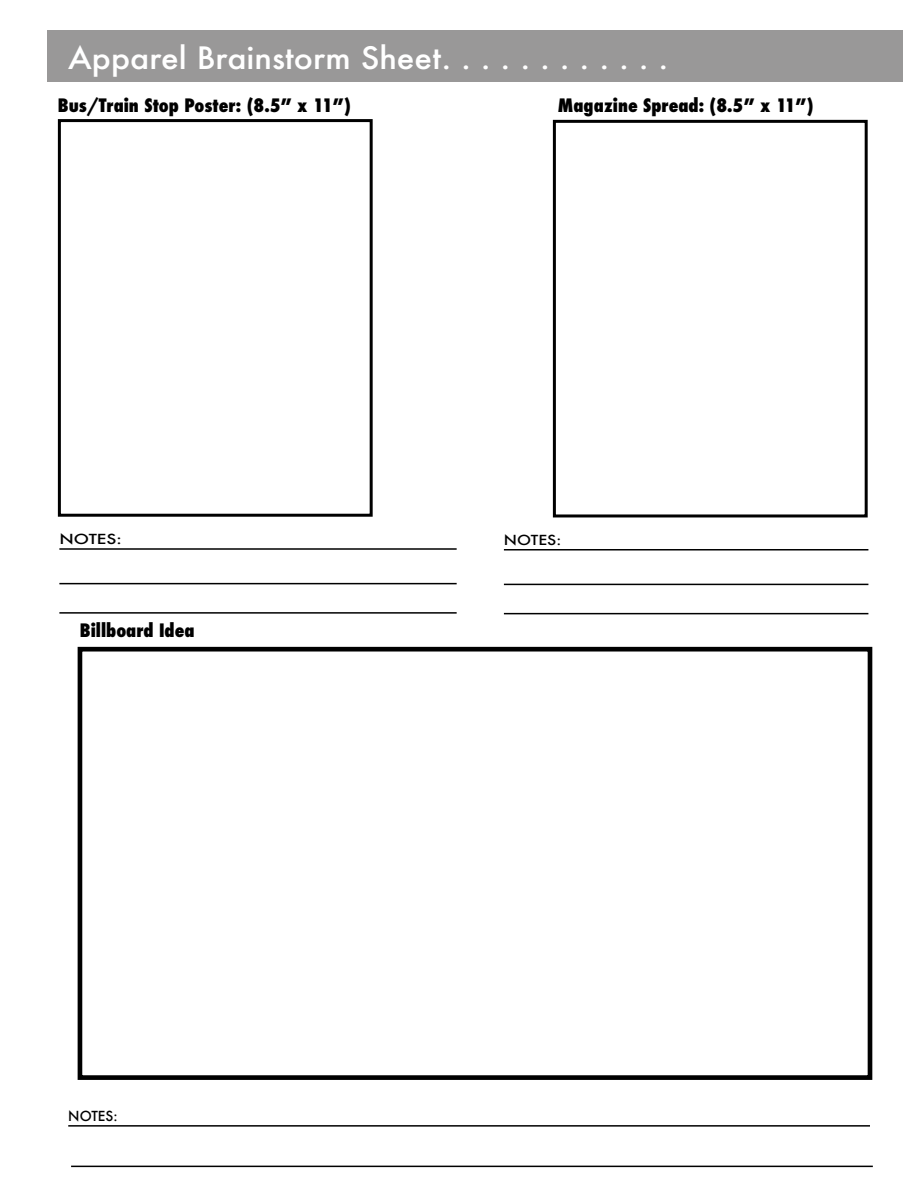
<style>
.page{position:relative;width:918px;height:1188px;background:#fff}
.page>*{position:absolute;margin:0;border:0;box-sizing:border-box;transform-origin:0 0}
.t1{font:500 30px "Futura";color:#fff;scale:1.07 1}
.t2{font:800 condensed 18px "Futura";color:#000}
.t3{font:500 13.5px "Futura";color:#000;scale:1.27 1}
.t4{font:500 13.5px "Futura";color:#000}
.t5{font:500 13.5px "Futura";color:#000;scale:1.16 1}
</style>
<div class="page">
<div style="left:47px;top:30px;width:856px;height:52px;background:#999898"></div>
<div style="left:58px;top:119px;width:315px;height:398px;border:3px solid #000"></div>
<div style="left:78px;top:647px;width:794px;height:433px;border:5px solid #000"></div>
<hr style="left:59px;top:548px;width:398px;height:2px;background:#000">
<hr style="left:59px;top:583px;width:398px;height:1px;background:#000">
<hr style="left:59px;top:612px;width:398px;height:2px;background:#000">
<hr style="left:68px;top:1125px;width:802px;height:2px;background:#000">
<hr style="left:71px;top:1166px;width:802px;height:1px;background:#000">
<div style="left:553px;top:120px;width:315px;height:397px;border:3px solid #000"></div>
<hr style="left:504px;top:549px;width:364px;height:2px;background:#000">
<hr style="left:504px;top:584px;width:364px;height:1px;background:#000">
<hr style="left:504px;top:613px;width:364px;height:1px;background:#000">
<h1 class="t1" style="left:68px;top:37px;width:562px">Apparel Brainstorm Sheet. . . . . . . . . . . .</h1>
<p class="t2" style="left:58px;top:94px;width:295px">Bus/Train Stop Poster: (8.5” x 11”)</p>
<p class="t2" style="left:558px;top:94px;width:257px">Magazine Spread: (8.5” x 11”)</p>
<p class="t3" style="left:59px;top:530px;width:51px">NOTES:</p>
<p class="t2" style="left:80px;top:618px;width:116px">Billboard Idea</p>
<p class="t4" style="left:68px;top:1107px;width:51px">NOTES:</p>
<p class="t5" style="left:504px;top:531px;width:51px">NOTES:</p>
</div>
